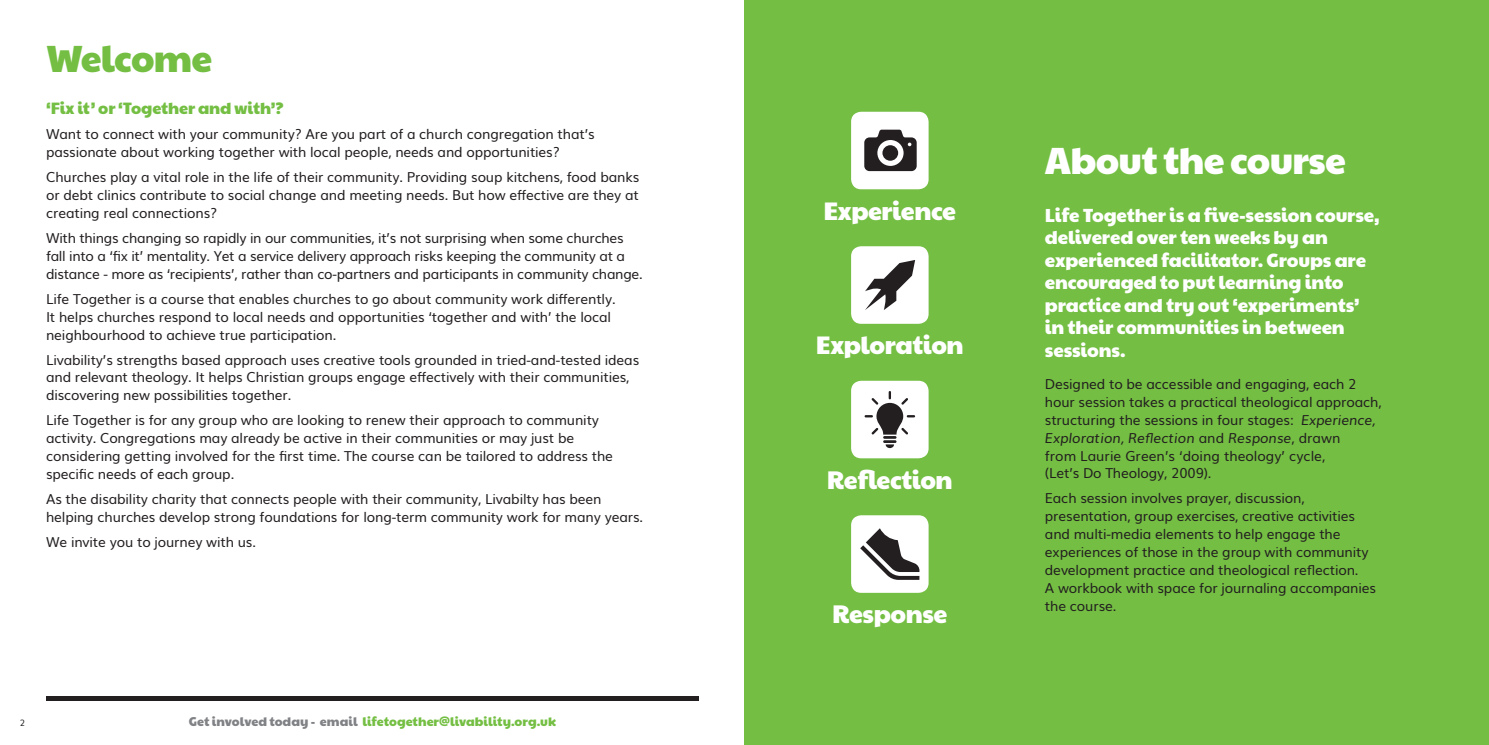
<style>
.page{position:relative;width:1489px;height:745px;background:#fff}
.page>*{position:absolute;margin:0;border:0;box-sizing:border-box;transform-origin:0 0}
.Large_Subhead{font:37.5px "Paytone One";letter-spacing:-.02em;color:#fff}
.Large_Subhead-2{font:37.5px "Paytone One";letter-spacing:-.02em;color:#74bf43}
.Large_Subhead-3{font:25px "Paytone One";letter-spacing:-.02em;color:#fff}
.Body{font:18.75px/22.5px "Paytone One";letter-spacing:-.01em;color:#fff}
.subhead{font:16.25px "Paytone One";letter-spacing:-.01em;color:#74bf43}
.Body-2{font:13.75px/17.9px "Muli";letter-spacing:-.01em;color:#231f20}
.t1{font:12.5px "Paytone One";color:#74bf43}
.t2{font:8.75px "Muli";color:#231f20}
.s1{color:#808285}
.s2{font-style:italic}
</style>
<div class="page">
<div style="left:744px;top:0;width:744px;height:744px;background:#74bf43"></div>
<div style="left:851px;top:112px;width:77px;height:77px;background:#fff;border-radius:10px"></div>
<svg style="left:864px;top:130px;width:52px;height:41px"></svg>
<div style="left:882px;top:145px;width:16px;height:16px;background:#231f20;border-radius:50%"></div>
<div style="left:851px;top:246px;width:77px;height:77px;background:#fff;border-radius:10px"></div>
<svg style="left:865px;top:260px;width:50px;height:50px"></svg>
<div style="left:851px;top:380px;width:77px;height:78px;background:#fff;border-radius:10px"></div>
<svg style="left:864px;top:391px;width:51px;height:57px"></svg>
<div style="left:851px;top:515px;width:77px;height:77px;background:#fff;border-radius:10px"></div>
<svg style="left:860px;top:528px;width:59px;height:51px"></svg>
<div style="left:46px;top:696px;width:652px;height:5px;background:#231f20"></div>
<p class="Large_Subhead-2" style="left:46px;top:24px;width:168px">Welcome</p>
<p class="subhead" style="left:46px;top:94px;width:239px">‘Fix it’ or ‘Together and with’?</p>
<p class="Body-2" style="left:46px;top:124px;width:550px">Want to connect with your community? Are you part of a church congregation that’s passionate about working together with local people, needs and opportunities?</p>
<p class="Body-2" style="left:46px;top:167px;width:594px;text-align:justify">Churches play a vital role in the life of their community. Providing soup kitchens, food banks or debt clinics contribute to social change and meeting needs. But how effective are they at creating real connections?</p>
<p class="Body-2" style="left:46px;top:228px;width:598px">With things changing so rapidly in our communities, it’s not surprising when some churches fall into a ‘fix it’ mentality. Yet a service delivery approach risks keeping the community at a distance - more as ‘recipients’, rather than co-partners and participants in community change.</p>
<p class="Body-2" style="left:46px;top:288px;width:571px">Life Together is a course that enables churches to go about community work differently.<br>It helps churches respond to local needs and opportunities ‘together and with’ the local neighbourhood to achieve true participation.</p>
<p class="Body-2" style="left:46px;top:349px;width:594px">Livability’s strengths based approach uses creative tools grounded in tried-and-tested ideas and relevant theology. It helps Christian groups engage effectively with their communities, discovering new possibilities together.</p>
<p class="Body-2" style="left:46px;top:410px;width:568px">Life Together is for any group who are looking to renew their approach to community activity. Congregations may already be active in their communities or may just be considering getting involved for the first time. The course can be tailored to address the specific needs of each group.</p>
<p class="Body-2" style="left:46px;top:488px;width:598px">As the disability charity that connects people with their community, Livabilty has been helping churches develop strong foundations for long-term community work for many years.</p>
<p class="Body-2" style="left:46px;top:531px;width:211px">We invite you to journey with us.</p>
<p class="t2" style="left:20px;top:715px;width:7px">2</p>
<p class="t1" style="left:189px;top:709px;width:369px"><span class="s1">Get involved today - email</span> lifetogether@livability.org.uk</p>
<p class="Large_Subhead-3" style="left:823px;top:188px;width:134px">Experience</p>
<p class="Large_Subhead-3" style="left:816px;top:322px;width:149px">Exploration</p>
<p class="Large_Subhead-3" style="left:827px;top:456px;width:127px">Reflection</p>
<p class="Large_Subhead-3" style="left:832px;top:591px;width:117px">Response</p>
<p class="Large_Subhead" style="left:1044px;top:126px;width:302px">About the course</p>
<p class="Body" style="left:1044px;top:202px;width:336px">Life Together is a five-session course, delivered over ten weeks by an experienced facilitator. Groups are encouraged to put learning into practice and try out ‘experiments’ in their communities in between sessions.</p>
<p class="Body-2" style="left:1044px;top:374px;width:338px">Designed to be accessible and engaging, each 2 hour session takes a practical theological approach, structuring the sessions in four stages: <span class="s2">Experience, Exploration, Reflection</span> and <span class="s2">Response</span>, drawn<br>from Laurie Green’s ‘doing theology’ cycle,<br>(Let’s Do Theology, 2009).</p>
<p class="Body-2" style="left:1044px;top:488px;width:333px">Each session involves prayer, discussion, presentation, group exercises, creative activities and multi-media elements to help engage the experiences of those in the group with community development practice and theological reflection.<br>A workbook with space for journaling accompanies the course.</p>
</div>
